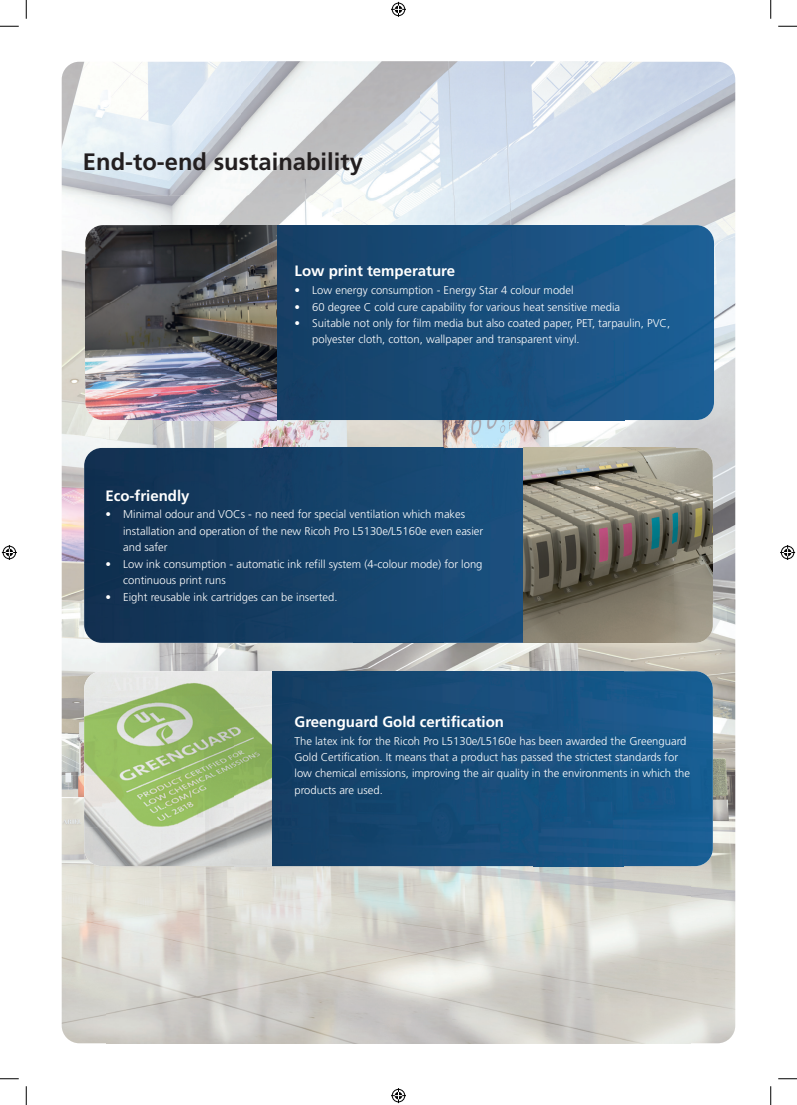
<style>
.page{position:relative;width:797px;height:1105px;background:#fff}
.page>*{position:absolute;margin:0;border:0;box-sizing:border-box;transform-origin:0 0}
.t1{font:700 23.75px "Frutiger";color:#231f20}
.t2{font:700 15px "Frutiger";color:#fff}
.t3{font:300 11.25px/16.2px "Frutiger";color:#fff}
</style>
<div class="page">
<img style="left:62px;top:62px;width:673px;height:178px">
<img style="left:62px;top:250px;width:44px;height:793px">
<img style="left:690px;top:240px;width:45px;height:803px">
<img style="left:106px;top:420px;width:584px;height:28px">
<img style="left:106px;top:643px;width:584px;height:28px">
<img style="left:106px;top:866px;width:584px;height:177px">
<img style="left:277px;top:225px;width:347px;height:117px">
<div style="left:624px;top:225px;width:90px;height:195px;background:#1c5c92"></div>
<img style="left:277px;top:342px;width:347px;height:78px">
<img style="left:130px;top:420px;width:135px;height:1px">
<img style="left:85px;top:225px;width:192px;height:195px">
<img style="left:271px;top:671px;width:352px;height:117px">
<div style="left:623px;top:671px;width:89px;height:195px;background:#175a8e"></div>
<img style="left:271px;top:788px;width:352px;height:78px">
<img style="left:129px;top:866px;width:135px;height:1px">
<img style="left:84px;top:671px;width:187px;height:195px">
<img style="left:84px;top:448px;width:439px;height:195px">
<img style="left:523px;top:448px;width:189px;height:195px">
<svg style="left:0;top:25px;width:19px;height:2px"></svg>
<svg style="left:778px;top:25px;width:19px;height:2px"></svg>
<svg style="left:0;top:1078px;width:19px;height:1px"></svg>
<svg style="left:778px;top:1078px;width:19px;height:1px"></svg>
<svg style="left:25px;top:0;width:2px;height:19px"></svg>
<svg style="left:25px;top:1086px;width:2px;height:19px"></svg>
<svg style="left:770px;top:0;width:1px;height:19px"></svg>
<svg style="left:770px;top:1086px;width:1px;height:19px"></svg>
<svg style="left:391px;top:2px;width:15px;height:15px"></svg>
<svg style="left:391px;top:1088px;width:15px;height:15px"></svg>
<svg style="left:2px;top:545px;width:15px;height:15px"></svg>
<svg style="left:780px;top:545px;width:15px;height:15px"></svg>
<h1 class="t1" style="left:83px;top:148px;width:281px">End-to-end sustainability</h1>
<h2 class="t2" style="left:294px;top:262px;width:162px">Low print temperature</h2>
<p class="t3" style="left:294px;top:282px;width:281px">• Low energy consumption - Energy Star 4 colour model</p>
<p class="t3" style="left:294px;top:298px;width:327px">• 60 degree C cold cure capability for various heat sensitive media</p>
<p class="t3" style="left:312px;top:315px;width:359px;text-indent:-18px">• Suitable not only for film media but also coated paper, PET, tarpaulin, PVC, polyester cloth, cotton, wallpaper and transparent vinyl.</p>
<h2 class="t2" style="left:105px;top:487px;width:86px">Eco-friendly</h2>
<p class="t3" style="left:123px;top:506px;width:361px;text-indent:-18px">• Minimal odour and VOCs - no need for special ventilation which makes installation and operation of the new Ricoh Pro L5130e/L5160e even easier and safer</p>
<p class="t3" style="left:123px;top:556px;width:361px;text-indent:-18px">• Low ink consumption - automatic ink refill system (4-colour mode) for long continuous print runs</p>
<p class="t3" style="left:105px;top:589px;width:233px">• Eight reusable ink cartridges can be inserted.</p>
<h2 class="t2" style="left:294px;top:713px;width:211px">Greenguard Gold certification</h2>
<p class="t3" style="left:294px;top:733px;width:397px">The latex ink for the Ricoh Pro L5130e/L5160e has been awarded the Greenguard Gold Certification. It means that a product has passed the strictest standards for low chemical emissions, improving the air quality in the environments in which the products are used.</p>
</div>
